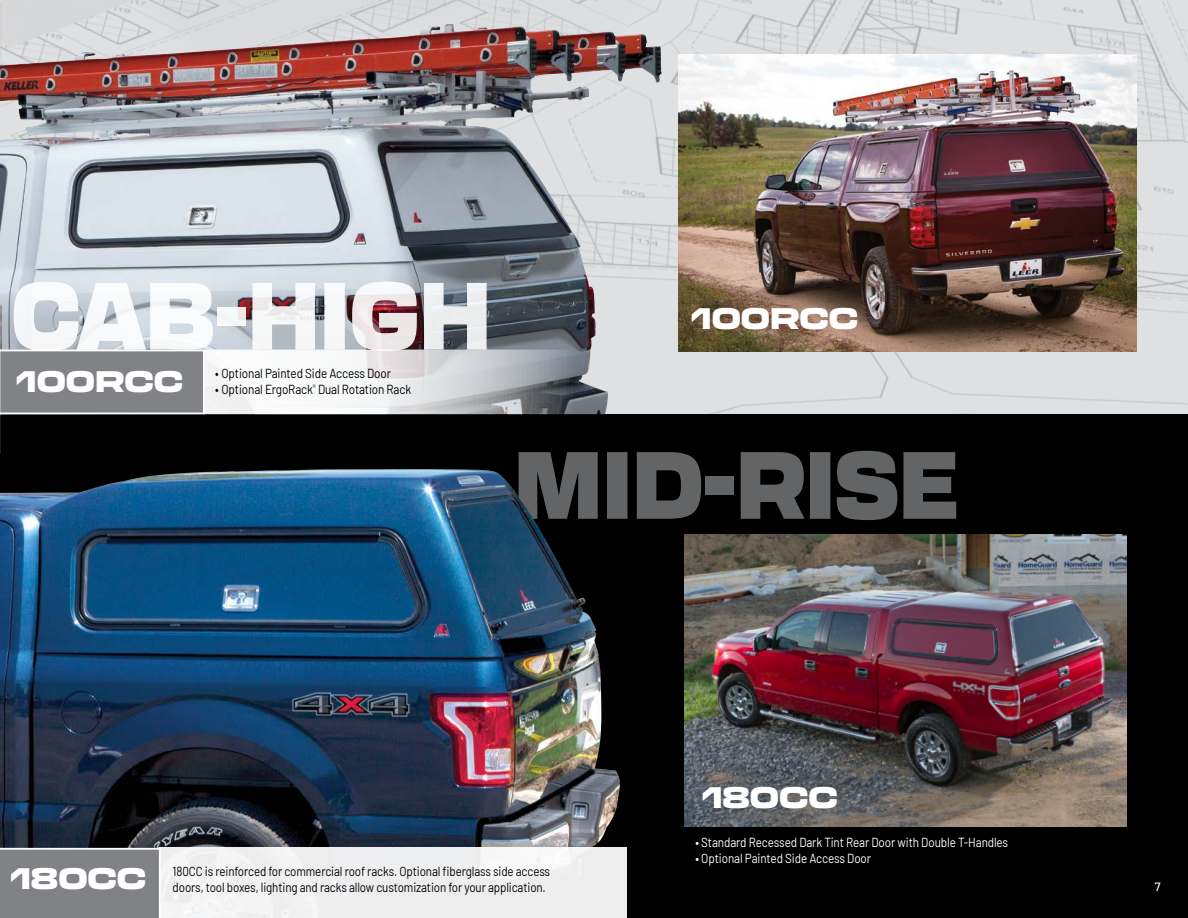
<style>
.page{position:relative;width:1188px;height:918px;background:#fff}
.page>*{position:absolute;margin:0;border:0;box-sizing:border-box;transform-origin:0 0}
.t1{font:900 93.9px "Transducer";letter-spacing:-.005em;color:#636466;scale:.93 1}
.t2{font:900 93.9px "Transducer";letter-spacing:-.005em;color:#fff;scale:.93 1}
.t3{font:900 expanded 29.25px "Transducer";color:#fff}
.t4{font:13.2px/16.5px "Barlow";letter-spacing:-.01em;color:#000;scale:.88 1}
.t5{font:13.2px "Barlow";letter-spacing:-.01em;color:#fff;scale:.89 1}
.t6{font:13.2px "Barlow";letter-spacing:-.01em;color:#000;scale:.89 1}
.t7{font:500 12px "Barlow";color:#fff}
</style>
<div class="page">
<div style="left:0;top:414px;width:1188px;height:504px;background:#000"></div>
<div style="left:0;top:0;width:1188px;height:417px;background:#e0e1e2"></div>
<img style="left:0;top:469px;width:620px;height:379px">
<img style="left:2px;top:24px;width:661px;height:326px">
<img style="left:1px;top:3px;width:1px;height:347px">
<hr style="left:0;top:0;width:1px;height:414px;background:#d01436">
<img style="left:678px;top:54px;width:458px;height:296px">
<img style="left:685px;top:535px;width:442px;height:292px">
<div style="left:0;top:848px;width:159px;height:70px;background:#808285"></div>
<div style="left:0;top:350px;width:203px;height:64px;background:#808285"></div>
<svg style="left:203px;top:350px;width:933px;height:64px"></svg>
<div style="left:159px;top:847px;width:467px;height:71px;background:#eeeeef"></div>
<h1 class="t2" style="left:11px;top:243px;width:518px">CAB-HIGH</h1>
<h2 class="t3" style="left:16px;top:359px;width:168px">100RCC</h2>
<p class="t6" style="left:215px;top:364px;width:199px">• Optional Painted Side Access Door</p>
<p class="t6" style="left:215px;top:380px;width:222px">• Optional ErgoRack<sup>®</sup> Dual Rotation Rack</p>
<h2 class="t3" style="left:691px;top:296px;width:168px">100RCC</h2>
<h1 class="t1" style="left:514px;top:412px;width:480px">MID-RISE</h1>
<h2 class="t3" style="left:10px;top:856px;width:137px">180CC</h2>
<p class="t4" style="left:173px;top:862px;width:431px">180CC is reinforced for commercial roof racks. Optional fiberglass side access doors, tool boxes, lighting and racks allow customization for your application.</p>
<h2 class="t3" style="left:702px;top:775px;width:137px">180CC</h2>
<p class="t5" style="left:696px;top:833px;width:353px">• Standard Recessed Dark Tint Rear Door with Double T-Handles</p>
<p class="t5" style="left:696px;top:849px;width:199px">• Optional Painted Side Access Door</p>
<p class="t7" style="left:1155px;top:878px;width:7px">7</p>
</div>
